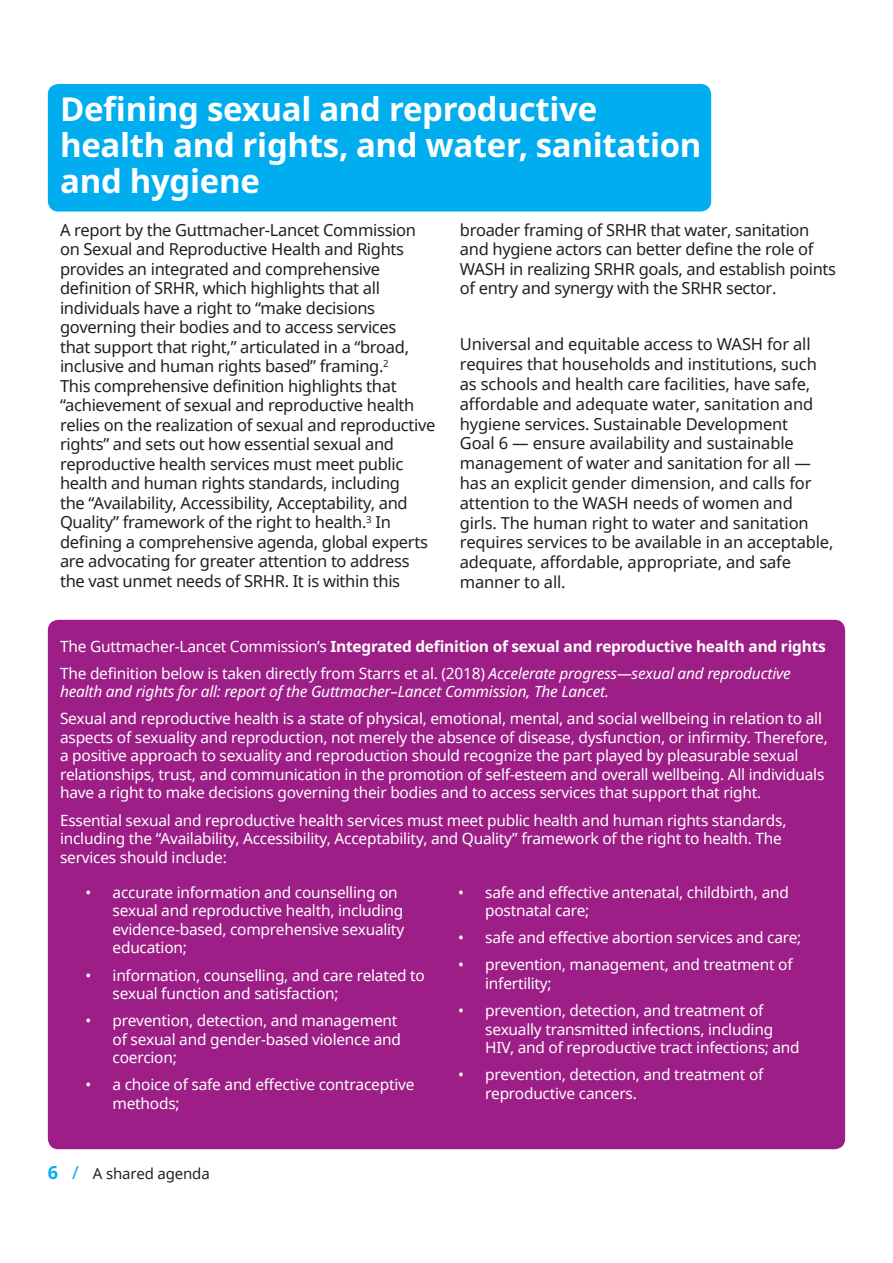
<style>
.page{position:relative;width:893px;height:1263px;background:#fff}
.page>*{position:absolute;margin:0;border:0;box-sizing:border-box;transform-origin:0 0}
.t1{font:700 33px/36px "Noto Sans";letter-spacing:-.01em;color:#fff}
.t2{font:16.5px/19.5px "Noto Sans";letter-spacing:-.02em;color:#231f20}
.t3{font:15.45px/18.6px "Noto Sans";letter-spacing:-.015em;color:#fff}
.t4{font:italic 15.45px "Noto Sans";letter-spacing:-.015em;color:#fff}
.t5{font:15px "Noto Sans";letter-spacing:-.01em;color:#231f20}
.s1{font-weight:700}
.s2{font-style:italic}
.s3{font-weight:700;font-size:18px;color:#00aeef}
.s4{font-size:18px;color:#00aeef}
</style>
<div class="page">
<div style="left:48px;top:620px;width:797px;height:529px;background:#9d1e87;border-radius:11px"></div>
<div style="left:48px;top:84px;width:663px;height:128px;background:#00aeef;border-radius:11px"></div>
<h1 class="t1" style="left:60px;top:92px;width:643px">Defining sexual and reproductive health and rights, and water, sanitation and hygiene</h1>
<p class="t2" style="left:460px;top:219px;width:378px">broader framing of SRHR that water, sanitation and hygiene actors can better define the role of WASH in realizing SRHR goals, and establish points of entry and synergy with the SRHR sector.</p>
<p class="t2" style="left:460px;top:334px;width:375px">Universal and equitable access to WASH for all requires that households and institutions, such as schools and health care facilities, have safe, affordable and adequate water, sanitation and hygiene services. Sustainable Development<br>Goal 6 — ensure availability and sustainable management of water and sanitation for all — has an explicit gender dimension, and calls for attention to the WASH needs of women and girls. The human right to water and sanitation requires services to be available in an acceptable, adequate, affordable, appropriate, and safe manner to all.</p>
<p class="t2" style="left:60px;top:219px;width:377px">A report by the Guttmacher-Lancet Commission on Sexual and Reproductive Health and Rights provides an integrated and comprehensive definition of SRHR, which highlights that all individuals have a right to “make decisions governing their bodies and to access services<br>that support that right,” articulated in a “broad, inclusive and human rights based” framing.<sup>2<br></sup>This comprehensive definition highlights that “achievement of sexual and reproductive health relies on the realization of sexual and reproductive rights” and sets out how essential sexual and reproductive health services must meet public health and human rights standards, including<br>the “Availability, Accessibility, Acceptability, and Quality” framework of the right to health.<sup>3</sup> In defining a comprehensive agenda, global experts are advocating for greater attention to address the vast unmet needs of SRHR. It is within this</p>
<p class="t3" style="left:60px;top:632px;width:767px;line-height:27px">The Guttmacher-Lancet Commission’s <span class="s1">Integrated definition of sexual and reproductive health and rights<br></span>The definition below is taken directly from Starrs et al. (2018) <span class="s2">Accelerate progress—sexual and reproductive</span></p>
<p class="t4" style="left:60px;top:680px;width:550px">health and rights for all: report of the Guttmacher–Lancet Commission, The Lancet.</p>
<p class="t3" style="left:60px;top:709px;width:769px">Sexual and reproductive health is a state of physical, emotional, mental, and social wellbeing in relation to all aspects of sexuality and reproduction, not merely the absence of disease, dysfunction, or infirmity. Therefore, a positive approach to sexuality and reproduction should recognize the part played by pleasurable sexual relationships, trust, and communication in the promotion of self-esteem and overall wellbeing. All individuals have a right to make decisions governing their bodies and to access services that support that right.</p>
<p class="t3" style="left:60px;top:810px;width:728px">Essential sexual and reproductive health services must meet public health and human rights standards, including the “Availability, Accessibility, Acceptability, and Quality” framework of the right to health. The services should include:</p>
<p class="t3" style="left:113px;top:882px;width:293px;text-indent:-27px">• accurate information and counselling on sexual and reproductive health, including evidence-based, comprehensive sexuality education;</p>
<p class="t3" style="left:113px;top:965px;width:314px;text-indent:-27px">• information, counselling, and care related to sexual function and satisfaction;</p>
<p class="t3" style="left:113px;top:1011px;width:290px;text-indent:-27px">• prevention, detection, and management of sexual and gender-based violence and coercion;</p>
<p class="t3" style="left:113px;top:1075px;width:303px;text-indent:-27px">• a choice of safe and effective contraceptive methods;</p>
<p class="t3" style="left:485px;top:882px;width:305px;text-indent:-27px">• safe and effective antenatal, childbirth, and postnatal care;</p>
<p class="t3" style="left:458px;top:928px;width:345px">• safe and effective abortion services and care;</p>
<p class="t3" style="left:485px;top:955px;width:309px;text-indent:-27px">• prevention, management, and treatment of infertility;</p>
<p class="t3" style="left:485px;top:1001px;width:316px;text-indent:-27px">• prevention, detection, and treatment of sexually transmitted infections, including<br>HIV, and of reproductive tract infections; and</p>
<p class="t3" style="left:485px;top:1065px;width:280px;text-indent:-27px">• prevention, detection, and treatment of reproductive cancers.</p>
<p class="t5" style="left:48px;top:1163px;width:163px"><span class="s3">6</span> <span class="s4">/</span> A shared agenda</p>
</div>
